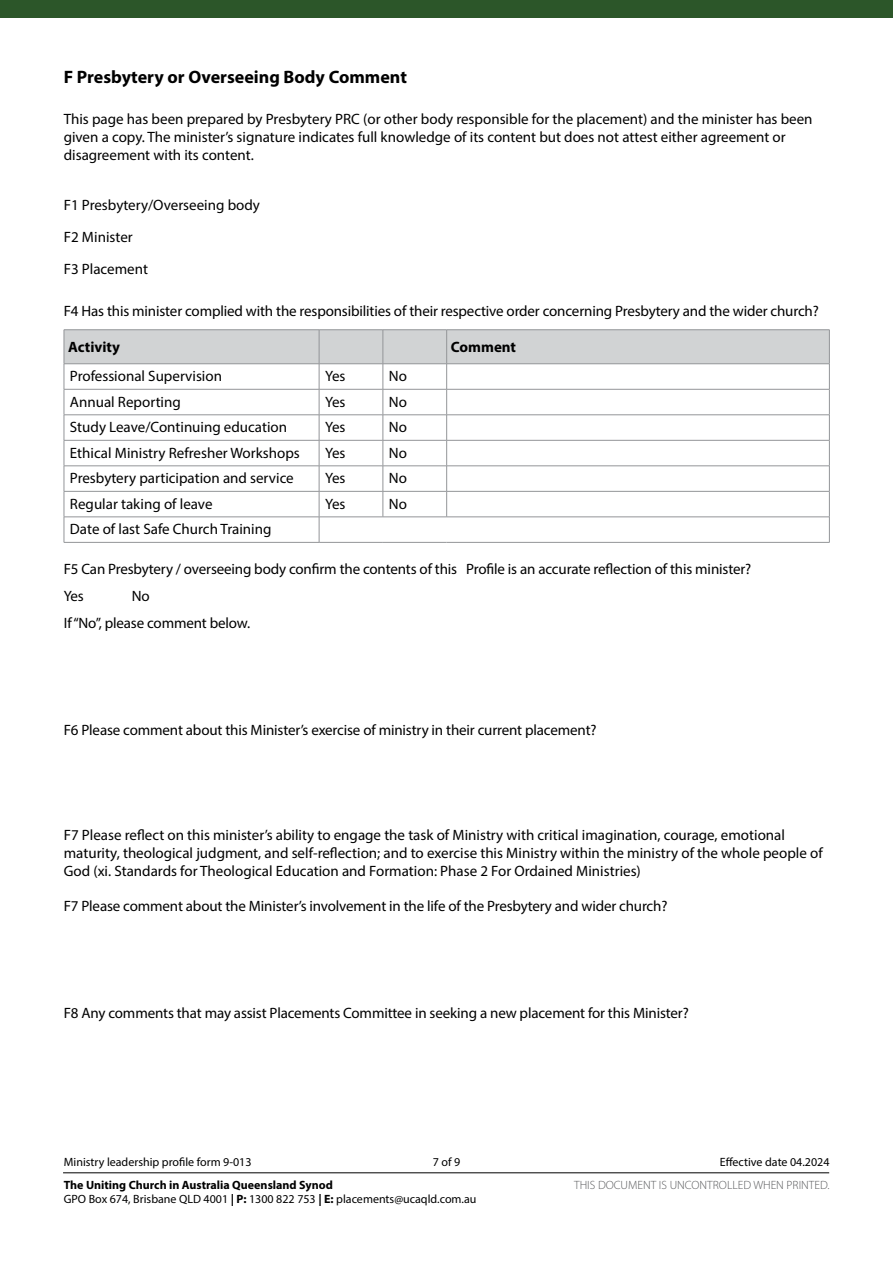
<style>
.page{position:relative;width:893px;height:1263px;background:#fff}
.page>*{position:absolute;margin:0;border:0;box-sizing:border-box;transform-origin:0 0}
.t1{font:700 18px "Myriad Pro";color:#000}
.t2{font:15px/18px "Myriad Pro";color:#000}
.t3{font:700 15px "Myriad Pro";color:#000}
.t4{font:12px/14.4px "Myriad Pro";color:#000}
.t5{font:300 12px "Myriad Pro";color:#58595b}
.s1{font-weight:700}
</style>
<div class="page">
<div style="left:0;top:0;width:893px;height:18px;background:#2c5629"></div>
<hr style="left:63px;top:1172px;width:766px;height:1px;background:#000">
<hr style="left:64px;top:329px;width:255px;height:1px;background:#939598">
<hr style="left:319px;top:329px;width:64px;height:1px;background:#939598">
<hr style="left:383px;top:329px;width:64px;height:1px;background:#939598">
<hr style="left:447px;top:329px;width:383px;height:1px;background:#939598">
<svg style="left:64px;top:330px;width:766px;height:212px"></svg>
<hr style="left:64px;top:542px;width:255px;height:1px;background:#939598">
<hr style="left:319px;top:542px;width:64px;height:1px;background:#939598">
<hr style="left:383px;top:542px;width:64px;height:1px;background:#939598">
<hr style="left:447px;top:542px;width:383px;height:1px;background:#939598">
<p class="t1" style="left:64px;top:65px;width:345px">F Presbytery or Overseeing Body Comment</p>
<p class="t2" style="left:64px;top:109px;width:750px">This page has been prepared by Presbytery PRC (or other body responsible for the placement) and the minister has been given a copy. The minister’s signature indicates full knowledge of its content but does not attest either agreement or disagreement with its content.</p>
<p class="t2" style="left:64px;top:188px;width:198px;line-height:32px">F1 Presbytery/Overseeing body<br>F2 Minister<br>F3 Placement</p>
<p class="t2" style="left:64px;top:302px;width:757px">F4 Has this minister complied with the responsibilities of their respective order concerning Presbytery and the wider church?</p>
<p class="t3" style="left:68px;top:338px;width:53px">Activity</p>
<p class="t3" style="left:451px;top:338px;width:67px">Comment</p>
<p class="t2" style="left:70px;top:367px;width:154px">Professional Supervision</p>
<p class="t2" style="left:325px;top:367px;width:22px">Yes</p>
<p class="t2" style="left:389px;top:367px;width:20px">No</p>
<p class="t2" style="left:70px;top:392px;width:112px">Annual Reporting</p>
<p class="t2" style="left:325px;top:392px;width:22px">Yes</p>
<p class="t2" style="left:389px;top:392px;width:20px">No</p>
<p class="t2" style="left:70px;top:418px;width:219px">Study Leave/Continuing education</p>
<p class="t2" style="left:325px;top:418px;width:22px">Yes</p>
<p class="t2" style="left:389px;top:418px;width:20px">No</p>
<p class="t2" style="left:70px;top:443px;width:231px">Ethical Ministry Refresher Workshops</p>
<p class="t2" style="left:325px;top:443px;width:22px">Yes</p>
<p class="t2" style="left:389px;top:443px;width:20px">No</p>
<p class="t2" style="left:70px;top:469px;width:225px">Presbytery participation and service</p>
<p class="t2" style="left:325px;top:469px;width:22px">Yes</p>
<p class="t2" style="left:389px;top:469px;width:20px">No</p>
<p class="t2" style="left:70px;top:494px;width:144px">Regular taking of leave</p>
<p class="t2" style="left:325px;top:494px;width:22px">Yes</p>
<p class="t2" style="left:389px;top:494px;width:20px">No</p>
<p class="t2" style="left:70px;top:520px;width:203px">Date of last Safe Church Training</p>
<p class="t2" style="left:64px;top:556px;width:689px;line-height:26.5px">F5 Can Presbytery / overseeing body confirm the contents of this Profile is an accurate reflection of this minister?<br>Yes</p>
<p class="t2" style="left:64px;top:582px;width:188px;line-height:26.5px;text-indent:68px">No<br>If “No”, please comment below.</p>
<p class="t2" style="left:64px;top:721px;width:534px">F6 Please comment about this Minister’s exercise of ministry in their current placement?</p>
<p class="t2" style="left:64px;top:826px;width:760px">F7 Please reflect on this minister’s ability to engage the task of Ministry with critical imagination, courage, emotional maturity, theological judgment, and self-reflection; and to exercise this Ministry within the ministry of the whole people of<br>God (xi. Standards for Theological Education and Formation: Phase 2 For Ordained Ministries)</p>
<p class="t2" style="left:64px;top:897px;width:605px">F7 Please comment about the Minister’s involvement in the life of the Presbytery and wider church?</p>
<p class="t2" style="left:64px;top:1003px;width:626px">F8 Any comments that may assist Placements Committee in seeking a new placement for this Minister?</p>
<p class="t4" style="left:64px;top:1154px;width:189px">Ministry leadership profile form 9-013</p>
<p class="t4" style="left:64px;top:1177px;width:414px"><span class="s1">The Uniting Church in Australia Queensland Synod<br></span>GPO Box 674, Brisbane QLD 4001 <span class="s1">| P:</span> 1300 822 753 <span class="s1">| E:</span> placements@ucaqld.com.au</p>
<p class="t4" style="left:433px;top:1154px;width:29px">7 of 9</p>
<p class="t4" style="left:720px;top:1154px;width:111px">Effective date 04.2024</p>
<p class="t5" style="left:574px;top:1178px;width:257px">THIS DOCUMENT IS UNCONTROLLED WHEN PRINTED.</p>
</div>
